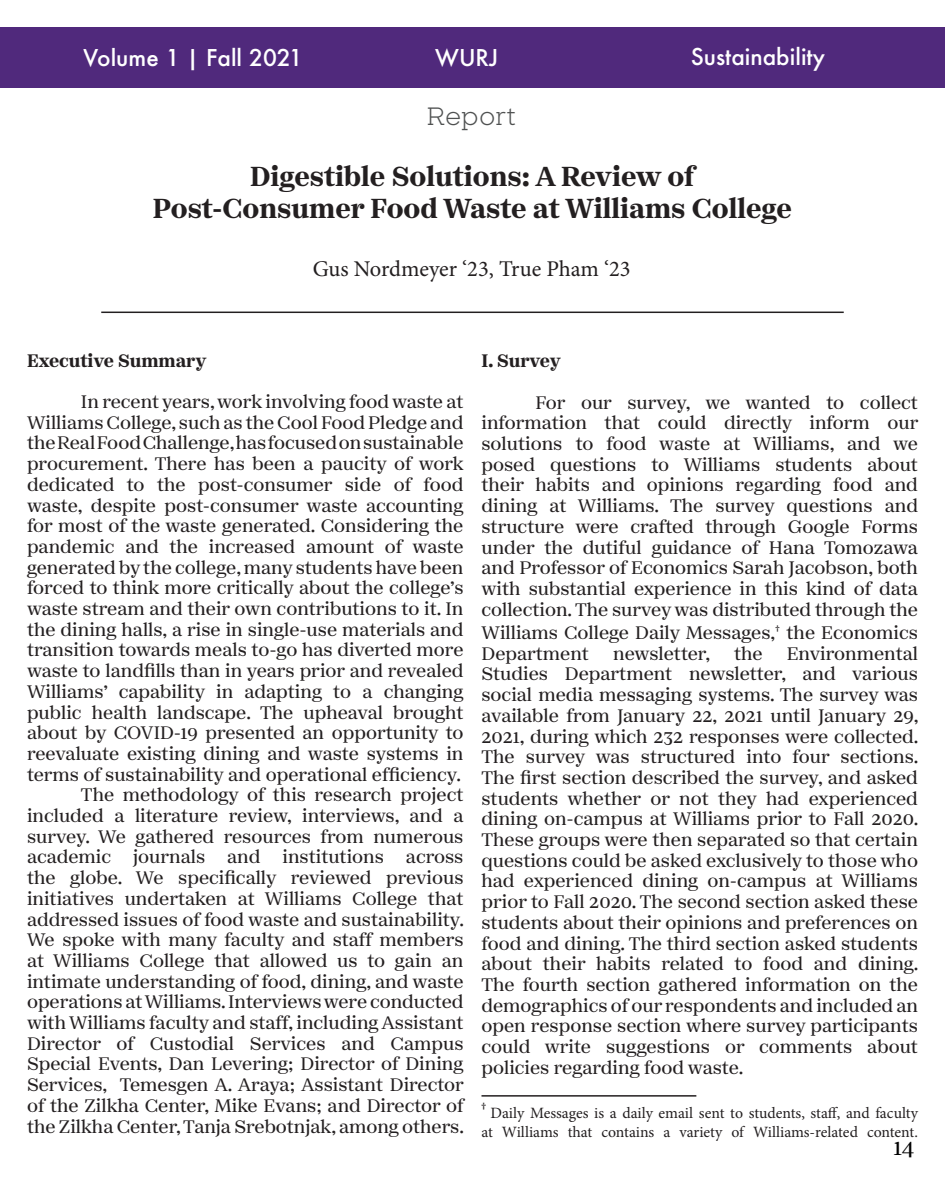
<style>
.page{position:relative;width:945px;height:1188px;background:#fff}
.page>*{position:absolute;margin:0;border:0;box-sizing:border-box;transform-origin:0 0}
.Paragraph_Style_1{font:700 26.25px "Eph Serif";color:#231f20}
.t1{font:300 24px "Eph Slab";color:#4f5151}
.t2{font:500 22.5px "Futura";color:#fff}
.t3{font:22.5px "Minion Pro";letter-spacing:-.005em;color:#231f20}
.t4{font:21px "Eph Serif";color:#000}
.t5{font:17.25px/20.7px "Eph Serif";color:#231f20;text-align:justify}
.t6{font:700 17.25px "Eph Serif";color:#231f20}
.t7{font:15.75px/18.9px "Minion Pro";letter-spacing:-.005em;color:#231f20}
</style>
<div class="page">
<hr style="left:101px;top:312px;width:743px;height:1px;background:#231f20">
<hr style="left:482px;top:1095px;width:214px;height:2px;background:#231f20">
<div style="left:0;top:27px;width:945px;height:61px;background:#50297c"></div>
<p class="t2" style="left:83px;top:42px;width:221px">Volume 1 | Fall 2021</p>
<p class="t2" style="left:435px;top:42px;width:65px">WURJ</p>
<p class="t2" style="left:691px;top:42px;width:136px">Sustainability</p>
<p class="t1" style="left:427px;top:100px;width:91px">Report</p>
<p class="Paragraph_Style_1" style="left:250px;top:157px;width:445px">Digestible Solutions: A Review of</p>
<p class="Paragraph_Style_1" style="left:153px;top:189px;width:641px">Post-Consumer Food Waste at Williams College</p>
<p class="t3" style="left:313px;top:254px;width:319px">Gus Nordmeyer ‘23, True Pham ‘23</p>
<p class="t6" style="left:27px;top:348px;width:181px">Executive Summary</p>
<p class="t5" style="left:27px;top:391px;width:438px;text-indent:54px">In recent years, work involving food waste at Williams College, such as the Cool Food Pledge and the Real Food Challenge, has focused on sustainable procurement. There has been a paucity of work dedicated to the post-consumer side of food waste, despite post-consumer waste accounting for most of the waste generated. Considering the pandemic and the increased amount of waste generated by the college, many students have been forced to think more critically about the college’s waste stream and their own contributions to it. In the dining halls, a rise in single-use materials and transition towards meals to-go has diverted more waste to landfills than in years prior and revealed Williams’ capability in adapting to a changing public health landscape. The upheaval brought about by COVID-19 presented an opportunity to reevaluate existing dining and waste systems in terms of sustainability and operational efficiency.</p>
<p class="t5" style="left:27px;top:785px;width:438px;text-indent:54px">The methodology of this research project included a literature review, interviews, and a survey. We gathered resources from numerous academic</p>
<p class="t5" style="left:133px;top:847px;width:73px">journals</p>
<p class="t5" style="left:227px;top:847px;width:35px">and</p>
<p class="t5" style="left:283px;top:847px;width:103px">institutions</p>
<p class="t5" style="left:27px;top:847px;width:439px;text-indent:379px">across the globe. We specifically reviewed previous initiatives undertaken at Williams College that addressed issues of food waste and sustainability.<br>We spoke with many faculty and staff members at Williams College that allowed us to gain an intimate understanding of food, dining, and waste operations at Williams. Interviews were conducted with Williams faculty and staff, including Assistant Director of Custodial Services and Campus Special Events, Dan Levering; Director of Dining Services, Temesgen A. Araya; Assistant Director of the Zilkha Center, Mike Evans; and Director of the Zilkha Center, Tanja Srebotnjak, among others.</p>
<p class="t6" style="left:482px;top:348px;width:81px">I. Survey</p>
<p class="t5" style="left:482px;top:392px;width:438px;text-indent:54px">For our survey, we wanted to collect information that could directly inform our solutions to food waste at Williams, and we posed questions to Williams students about their habits and opinions regarding food and dining at Williams. The survey questions and structure were crafted through Google Forms under the dutiful guidance of Hana Tomozawa and Professor of Economics Sarah Jacobson, both with substantial experience in this kind of data collection. The survey was distributed through the</p>
<p class="t5" style="left:482px;top:622px;width:438px">Williams College Daily Messages,<sup>†</sup> the Economics<br>Department</p>
<p class="t5" style="left:482px;top:643px;width:439px;text-indent:305px">Environmental Studies Department newsletter, and various social media messaging systems. The survey was available from January 22, 2021 until January 29, 2021, during which 232 responses were collected.<br>The survey was structured into four sections.<br>The first section described the survey, and asked students whether or not they had experienced dining on-campus at Williams prior to Fall 2020.<br>These groups were then separated so that certain questions could be asked exclusively to those who had experienced dining on-campus at Williams prior to Fall 2020. The second section asked these students about their opinions and preferences on food and dining. The third section asked students about their habits related to food and dining.<br>The fourth section gathered information on the demographics of our respondents and included an open response section where survey participants could write suggestions or comments about policies regarding food waste.</p>
<p class="t7" style="left:482px;top:1103px;width:438px"><sup>†</sup> Daily Messages is a daily email sent to students, staff, and faculty at Williams that contains a variety of Williams-related content.</p>
<p class="t4" style="left:893px;top:1134px;width:22px">14</p>
<p class="t5" style="left:613px;top:643px;width:99px">newsletter,</p>
<p class="t5" style="left:734px;top:643px;width:30px">the</p>
</div>
